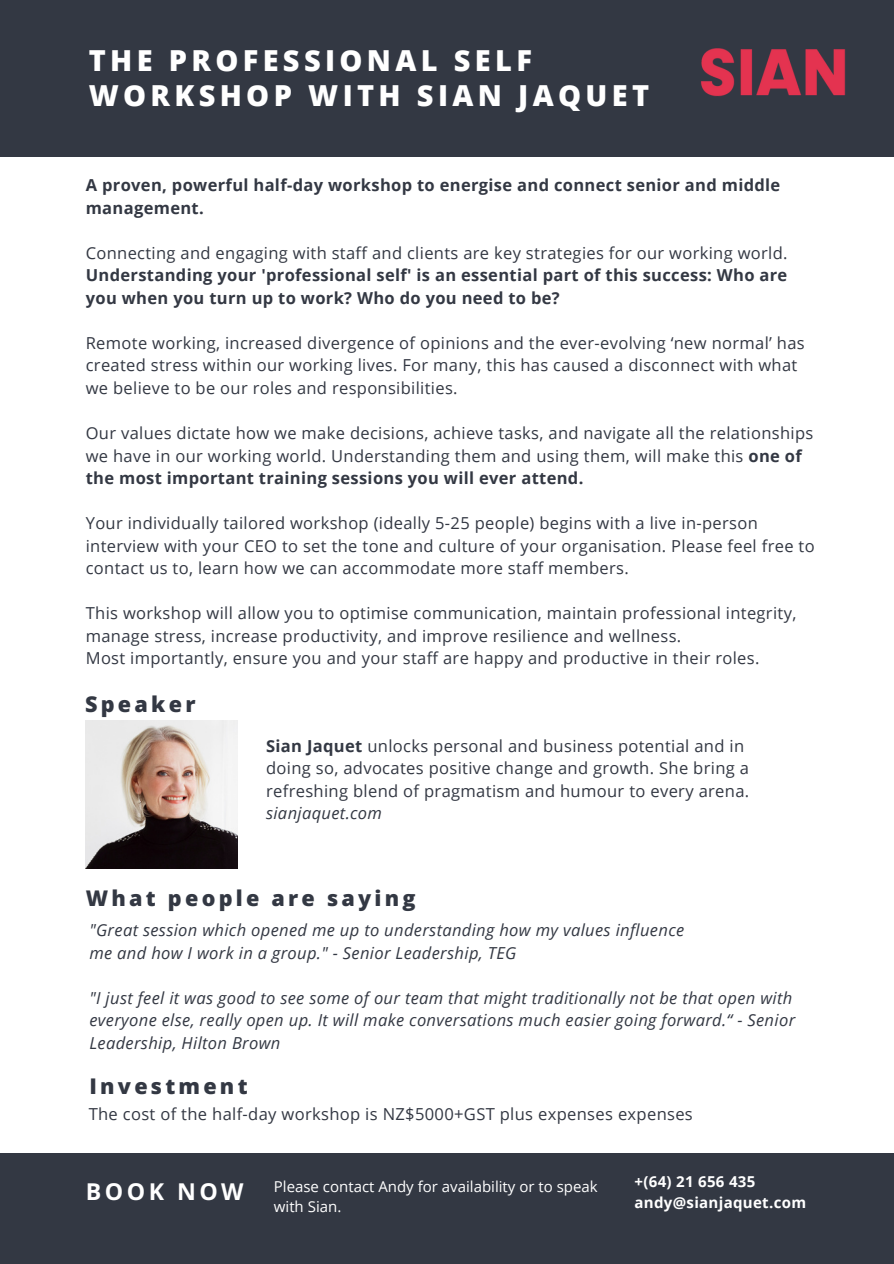
<style>
.page{position:relative;width:894px;height:1264px;background:#fff}
.page>*{position:absolute;margin:0;border:0;box-sizing:border-box;transform-origin:0 0}
.t1{font:800 28.95px/34.8px "Open Sans";letter-spacing:.15em;color:#fff}
.t2{font:700 23.1px "Open Sans";letter-spacing:.15em;color:#fff}
.t3{font:800 21.6px "Open Sans";letter-spacing:.15em;color:#333843}
.t4{font:16.5px/22.5px "Open Sans";letter-spacing:.02em;color:#333843}
.t5{font:italic 16.5px/22.5px "Open Sans";letter-spacing:.02em;color:#333843}
.t6{font:700 16.5px/22.5px "Open Sans";letter-spacing:.02em;color:#333843}
.t7{font:15px/20.2px "Open Sans";color:#fff}
.t8{font:700 15px/20.2px "Open Sans";letter-spacing:.02em;color:#fff}
.s1{font-weight:400}
.s2{font-weight:700}
.s3{font-style:italic}
</style>
<div class="page">
<div style="left:0;top:0;width:893px;height:156px;background:#333843"></div>
<div style="left:0;top:1153px;width:893px;height:110px;background:#333843"></div>
<img style="left:700px;top:48px;width:146px;height:49px">
<img style="left:85px;top:720px;width:152px;height:148px">
<p class="t1" style="left:89px;top:43px;width:561px">THE PROFESSIONAL SELF<br>WORKSHOP WITH SIAN JAQUET</p>
<p class="t6" style="left:86px;top:174px;width:696px">A proven, powerful half-day workshop to energise and connect senior and middle management.</p>
<p class="t6" style="left:86px;top:241px;width:703px;text-align:justify"><span class="s1">Connecting and engaging with staff and clients are key strategies for our working world.<br></span>Understanding your 'professional self' is an essential part of this success: Who are you when you turn up to work? Who do you need to be?</p>
<p class="t4" style="left:86px;top:331px;width:720px">Remote working, increased divergence of opinions and the ever-evolving ‘new normal’ has created stress within our working lives. For many, this has caused a disconnect with what we believe to be our roles and responsibilities.</p>
<p class="t4" style="left:86px;top:421px;width:728px">Our values dictate how we make decisions, achieve tasks, and navigate all the relationships we have in our working world. Understanding them and using them, will make this <span class="s2">one of the most important training sessions you will ever attend.</span></p>
<p class="t4" style="left:86px;top:511px;width:730px">Your individually tailored workshop (ideally 5-25 people) begins with a live in-person interview with your CEO to set the tone and culture of your organisation. Please feel free to contact us to, learn how we can accommodate more staff members.</p>
<p class="t4" style="left:86px;top:601px;width:712px">This workshop will allow you to optimise communication, maintain professional integrity, manage stress, increase productivity, and improve resilience and wellness.</p>
<h3 class="t4" style="left:86px;top:646px;width:675px">Most importantly, ensure you and your staff are happy and productive in their roles.</h3>
<p class="t3" style="left:85px;top:688px;width:112px">Speaker</p>
<h3 class="t4" style="left:266px;top:734px;width:484px"><span class="s2">Sian Jaquet</span> unlocks personal and business potential and in doing so, advocates positive change and growth. She bring a refreshing blend of pragmatism and humour to every arena. <span class="s3">sianjaquet.com</span></h3>
<p class="t3" style="left:86px;top:883px;width:331px">What people are saying</p>
<p class="t5" style="left:89px;top:918px;width:596px">"Great session which opened me up to understanding how my values influence</p>
<h3 class="t5" style="left:89px;top:941px;width:428px">me and how I work in a group." - Senior Leadership, TEG</h3>
<p class="t5" style="left:89px;top:986px;width:707px">"I just feel it was good to see some of our team that might traditionally not be that open with everyone else, really open up. It will make conversations much easier going forward.“ - Senior<br>Leadership, Hilton Brown</p>
<p class="t3" style="left:89px;top:1071px;width:160px">Investment</p>
<h2 class="t4" style="left:89px;top:1102px;width:605px">The cost of the half-day workshop is NZ$5000+GST plus expenses expenses</h2>
<h4 class="t2" style="left:86px;top:1174px;width:159px">BOOK NOW</h4>
<p class="t7" style="left:274px;top:1175px;width:325px">Please contact Andy for availability or to speak with Sian.</p>
<h4 class="t8" style="left:634px;top:1171px;width:173px">+(64) 21 656 435 andy@sianjaquet.com</h4>
</div>
